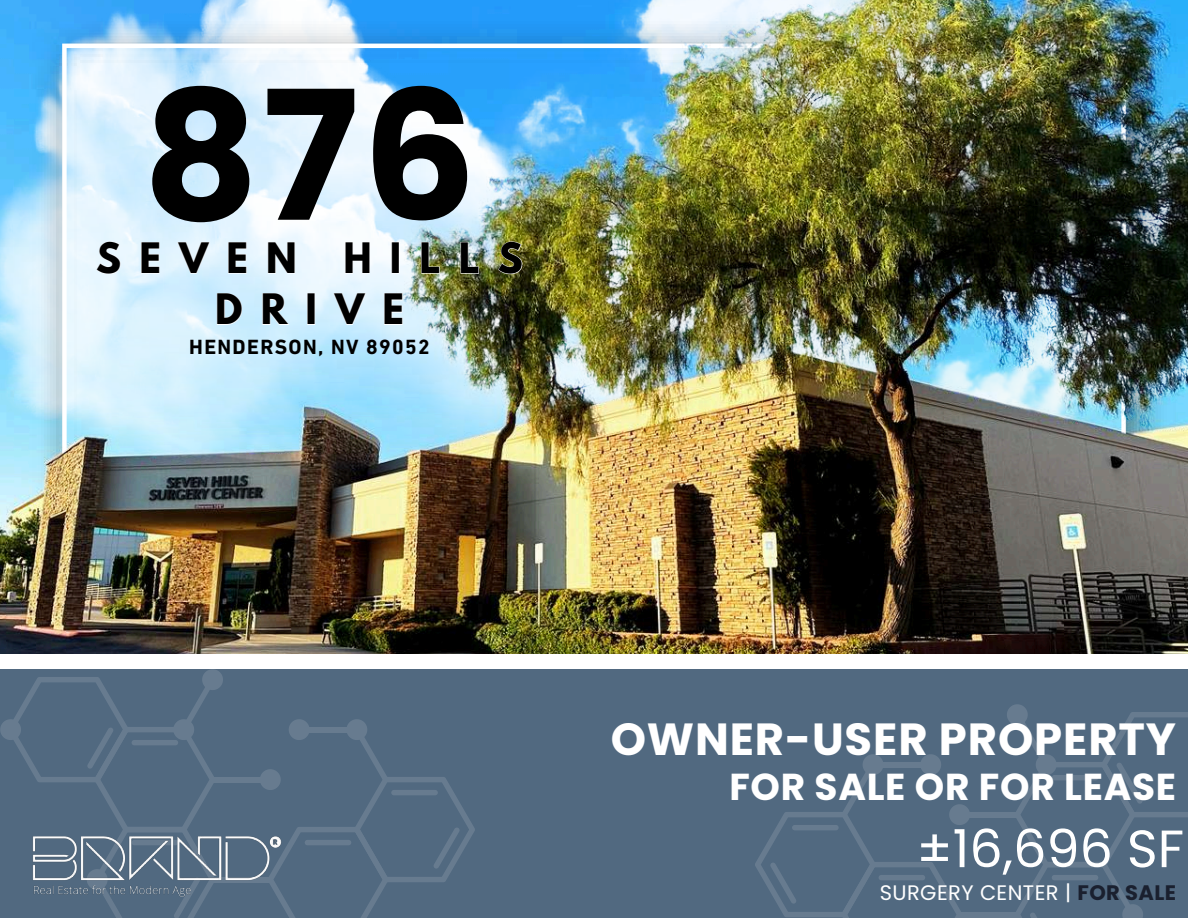
<style>
.page{position:relative;width:1188px;height:918px;background:#fff}
.page>*{position:absolute;margin:0;border:0;box-sizing:border-box;transform-origin:0 0}
.t1{font:700 179.7px "Poppins";color:#000}
.t2{font:52.5px "Poppins";color:#fff}
.t3{font:700 45px "Poppins";letter-spacing:.02em;color:#fff}
.t4{font:700 37.5px "Poppins";letter-spacing:.02em;color:#fff}
.t5{font:700 37.2px/51.3px "League Spartan";letter-spacing:.49em;color:#000}
.t6{font:21px "Poppins";letter-spacing:.02em;color:#fff}
.t7{font:700 21px "DIN Next LT Pro";letter-spacing:.065em;color:#000}
.s1{font-weight:700;color:#1a202f}
</style>
<div class="page">
<img style="left:0;top:0;width:421px;height:503px">
<img style="left:421px;top:0;width:767px;height:640px">
<img style="left:33px;top:19px;width:1143px;height:635px">
<img style="left:62px;top:44px;width:1064px;height:610px">
<div style="left:0;top:669px;width:1188px;height:249px;background:#516980"></div>
<div style="left:213px;top:777px;width:57px;height:5px;background:#677b8f"></div>
<svg style="left:260px;top:719px;width:215px;height:199px"></svg>
<svg style="left:0;top:669px;width:223px;height:249px"></svg>
<div style="left:960px;top:912px;width:57px;height:5px;background:#677b8f"></div>
<div style="left:960px;top:812px;width:57px;height:5px;background:#677b8f"></div>
<svg style="left:755px;top:754px;width:215px;height:164px"></svg>
<svg style="left:1007px;top:704px;width:181px;height:214px"></svg>
<img style="left:33px;top:836px;width:248px;height:62px">
<img style="left:96px;top:241px;width:426px;height:33px">
<svg style="left:217px;top:293px;width:186px;height:32px"></svg>
<h1 class="t1" style="left:143px;top:31px;width:335px">876</h1>
<h3 class="t5" style="left:96px;top:237px;width:202px">SEVEN</h3>
<h3 class="t5" style="left:215px;top:237px;width:309px;text-indent:128px">HILLS<br>DRIVE</h3>
<p class="t7" style="left:189px;top:338px;width:242px">HENDERSON, NV 89052</p>
<h3 class="t3" style="left:611px;top:707px;width:567px">OWNER-USER PROPERTY</h3>
<h3 class="t4" style="left:729px;top:761px;width:448px">FOR SALE OR FOR LEASE</h3>
<h2 class="t2" style="left:917px;top:812px;width:269px">±16,696 SF</h2>
<p class="t6" style="left:880px;top:878px;width:298px">SURGERY CENTER | <span class="s1">FOR SALE</span></p>
</div>
